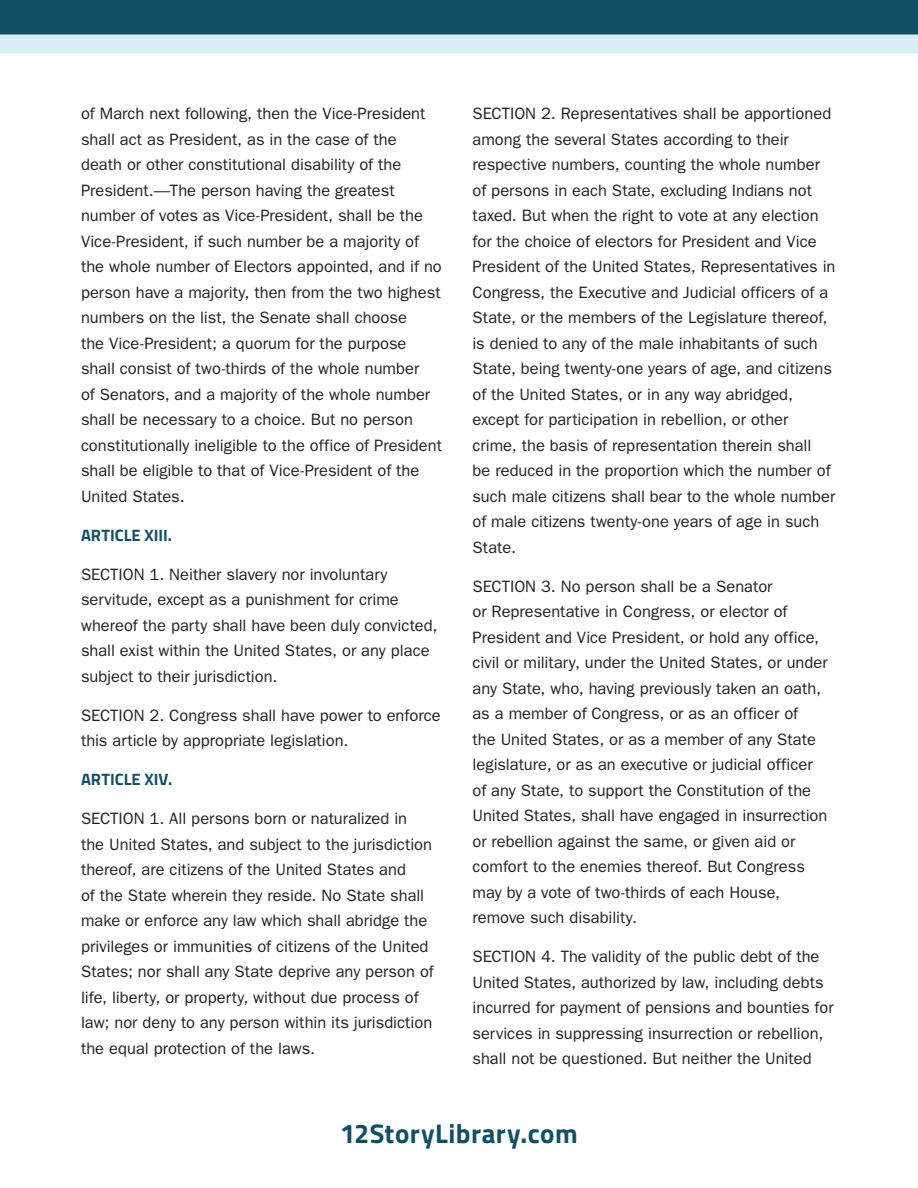
<style>
.page{position:relative;width:918px;height:1188px;background:#fff}
.page>*{position:absolute;margin:0;border:0;box-sizing:border-box;transform-origin:0 0}
.t1{font:700 27px "Titillium";letter-spacing:.02em;color:#124f65}
.body_-_main{font:16.5px/25.5px "ITC Franklin Gothic Std";color:#231f20}
.body_-_main-2{font:700 16.5px "Titillium";letter-spacing:.005em;color:#124f65}
</style>
<div class="page">
<div style="left:0;top:0;width:918px;height:30px;background:#124f65"></div>
<svg style="left:0;top:30px;width:918px;height:23px;background:#b0ced8"></svg>
<p class="body_-_main" style="left:81px;top:101px;width:363px">of March next following, then the Vice-President shall act as President, as in the case of the<br>death or other constitutional disability of the President.—The person having the greatest number of votes as Vice-President, shall be the Vice-President, if such number be a majority of the whole number of Electors appointed, and if no person have a majority, then from the two highest numbers on the list, the Senate shall choose<br>the Vice-President; a quorum for the purpose shall consist of two-thirds of the whole number<br>of Senators, and a majority of the whole number shall be necessary to a choice. But no person constitutionally ineligible to the office of President shall be eligible to that of Vice-President of the United States.</p>
<p class="body_-_main-2" style="left:81px;top:522px;width:93px">ARTICLE XIII.</p>
<p class="body_-_main" style="left:81px;top:562px;width:358px">SECTION 1. Neither slavery nor involuntary servitude, except as a punishment for crime whereof the party shall have been duly convicted, shall exist within the United States, or any place subject to their jurisdiction.</p>
<p class="body_-_main" style="left:81px;top:703px;width:361px">SECTION 2. Congress shall have power to enforce this article by appropriate legislation.</p>
<p class="body_-_main-2" style="left:81px;top:767px;width:93px">ARTICLE XIV.</p>
<p class="body_-_main" style="left:81px;top:806px;width:354px">SECTION 1. All persons born or naturalized in the United States, and subject to the jurisdiction thereof, are citizens of the United States and<br>of the State wherein they reside. No State shall make or enforce any law which shall abridge the privileges or immunities of citizens of the United States; nor shall any State deprive any person of life, liberty, or property, without due process of law; nor deny to any person within its jurisdiction the equal protection of the laws.</p>
<p class="body_-_main" style="left:472px;top:101px;width:365px">SECTION 2. Representatives shall be apportioned among the several States according to their respective numbers, counting the whole number of persons in each State, excluding Indians not taxed. But when the right to vote at any election for the choice of electors for President and Vice President of the United States, Representatives in Congress, the Executive and Judicial officers of a State, or the members of the Legislature thereof, is denied to any of the male inhabitants of such State, being twenty-one years of age, and citizens of the United States, or in any way abridged, except for participation in rebellion, or other crime, the basis of representation therein shall<br>be reduced in the proportion which the number of such male citizens shall bear to the whole number of male citizens twenty-one years of age in such State.</p>
<p class="body_-_main" style="left:472px;top:574px;width:357px">SECTION 3. No person shall be a Senator<br>or Representative in Congress, or elector of President and Vice President, or hold any office, civil or military, under the United States, or under any State, who, having previously taken an oath, as a member of Congress, or as an officer of<br>the United States, or as a member of any State legislature, or as an executive or judicial officer of any State, to support the Constitution of the United States, shall have engaged in insurrection or rebellion against the same, or given aid or comfort to the enemies thereof. But Congress may by a vote of two-thirds of each House, remove such disability.</p>
<p class="body_-_main" style="left:472px;top:944px;width:363px">SECTION 4. The validity of the public debt of the United States, authorized by law, including debts incurred for payment of pensions and bounties for services in suppressing insurrection or rebellion, shall not be questioned. But neither the United</p>
<h1 class="t1" style="left:340px;top:1113px;width:239px">12StoryLibrary.com</h1>
</div>
